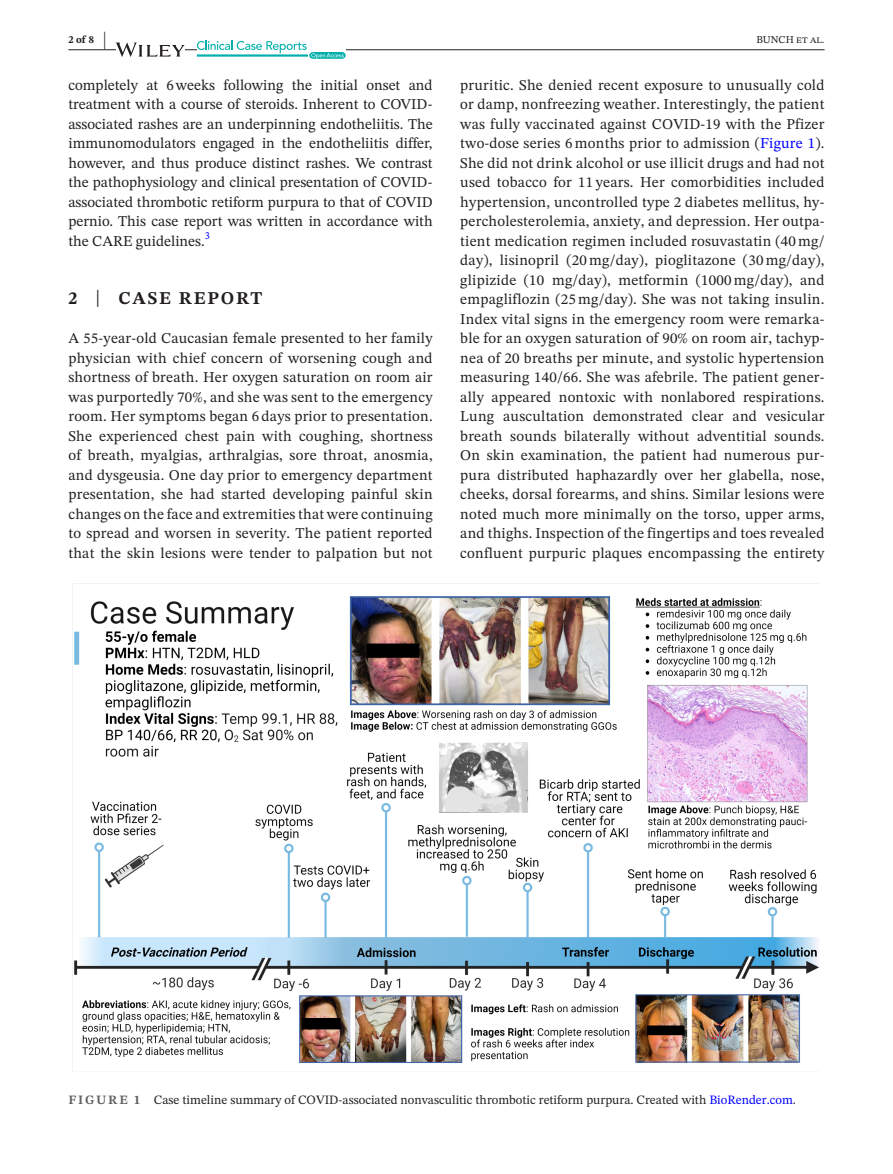
<style>
.page{position:relative;width:893px;height:1174px;background:#fff}
.page>*{position:absolute;margin:0;border:0;box-sizing:border-box;transform-origin:0 0}
.t1{font:700 18px "STIX Two Text";letter-spacing:.1em;color:#231f20}
.t2{font:15px/19.5px "STIX Two Text";letter-spacing:.015em;color:#231f20;text-align:justify}
.t3{font:12.75px "STIX Two Text";color:#231f20}
.t4{font:10.5px "STIX Two Text";color:#231f20}
.t5{font:700 10.5px "STIX Two Text";color:#231f20}
.t6{font:10.5px "STIX Two Text";color:#00f}
.s1{font-size:21px}
.s2{color:#00f}
.s3{font-weight:400;font-size:23.7px}
.s4{font-weight:700;color:#636366}
</style>
<div class="page">
<hr style="left:68px;top:49px;width:756px;height:1px;background:#231f20">
<svg style="left:116px;top:43px;width:69px;height:14px"></svg>
<svg style="left:197px;top:41px;width:149px;height:18px"></svg>
<img style="left:72px;top:583px;width:748px;height:488px">
<p class="t5" style="left:68px;top:32px;width:39px">2 of 8 <span class="s1">|</span></p>
<p class="t4" style="left:756px;top:32px;width:70px">BUNCH et al.</p>
<p class="t2" style="left:68px;top:75px;width:366px">completely at 6weeks following the initial onset and treatment with a course of steroids. Inherent to COVID&shy;associated rashes are an underpinning endotheliitis. The immunomodulators engaged in the endotheliitis differ, however, and thus produce distinct rashes. We contrast the pathophysiology and clinical presentation of COVID&shy;associated thrombotic retiform purpura to that of COVID pernio. This case report was written in accordance with the CARE guidelines.</p>
<p class="t2" style="left:460px;top:75px;width:366px">pruritic. She denied recent exposure to unusually cold or damp, nonfreezing weather. Interestingly, the patient was fully vaccinated against COVID-19 with the Pfizer two-dose series 6 months prior to admission (<span class="s2">Figure 1</span>).<br>She did not drink alcohol or use illicit drugs and had not used tobacco for 11 years. Her comorbidities included hypertension, uncontrolled type 2 diabetes mellitus, hy&shy;percholesterolemia, anxiety, and depression. Her outpa&shy;tient medication regimen included rosuvastatin (40 mg/ day), lisinopril (20 mg/day), pioglitazone (30 mg/day), glipizide (10 mg/day), metformin (1000 mg/day), and empagliflozin (25 mg/day). She was not taking insulin.<br>Index vital signs in the emergency room were remarka&shy;ble for an oxygen saturation of 90% on room air, tachyp&shy;nea of 20 breaths per minute, and systolic hypertension measuring 140/66. She was afebrile. The patient gener&shy;ally appeared nontoxic with nonlabored respirations.<br>Lung auscultation demonstrated clear and vesicular breath sounds bilaterally without adventitial sounds.<br>On skin examination, the patient had numerous pur&shy;pura distributed haphazardly over her glabella, nose, cheeks, dorsal forearms, and shins. Similar lesions were noted much more minimally on the torso, upper arms, and thighs. Inspection of the fingertips and toes revealed confluent purpuric plaques encompassing the entirety</p>
<p class="t6" style="left:205px;top:228px;width:7px">3</p>
<p class="t1" style="left:68px;top:285px;width:195px">2 <span class="s3">|</span> CASE REPORT</p>
<p class="t2" style="left:68px;top:328px;width:366px">A 55-year-old Caucasian female presented to her family physician with chief concern of worsening cough and shortness of breath. Her oxygen saturation on room air was purportedly 70%, and she was sent to the emergency room. Her symptoms began 6 days prior to presentation.<br>She experienced chest pain with coughing, shortness of breath, myalgias, arthralgias, sore throat, anosmia, and dysgeusia. One day prior to emergency department presentation, she had started developing painful skin changes on the face and extremities that were continuing to spread and worsen in severity. The patient reported that the skin lesions were tender to palpation but not</p>
<p class="t3" style="left:68px;top:1090px;width:729px"><span class="s4">FIGURE 1</span> Case timeline summary of COVID-associated nonvasculitic thrombotic retiform purpura. Created with <span class="s2">BioRender.com</span>.</p>
</div>
